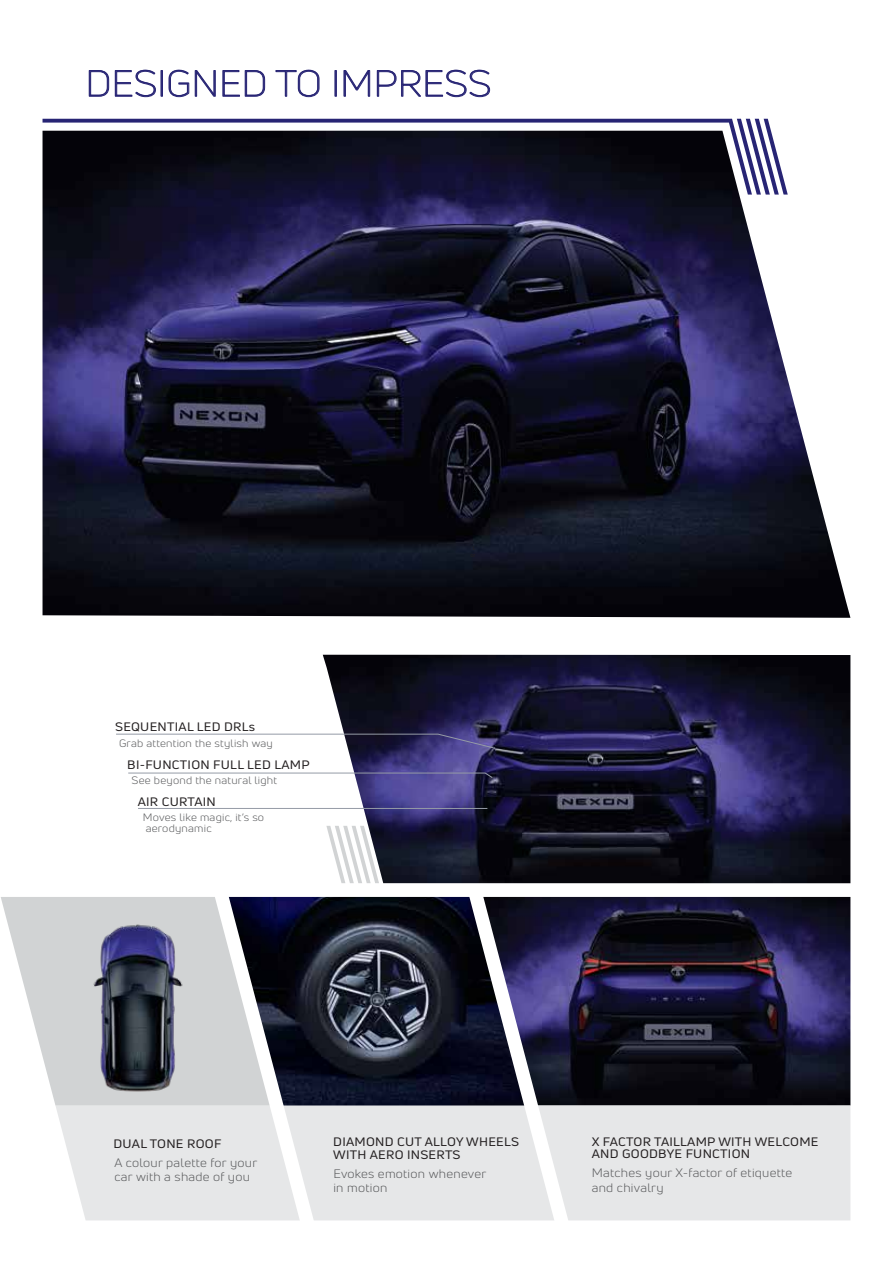
<style>
.page{position:relative;width:893px;height:1263px;background:#fff}
.page>*{position:absolute;margin:0;border:0;box-sizing:border-box;transform-origin:0 0}
.t1{font:300 36px "Uni Neue";color:#272474;scale:1.1 1}
.t2{font:12px/13px "Uni Neue";letter-spacing:.02em;color:#231f20;scale:1.1 1}
.t3{font:12px/14.4px "Uni Neue";letter-spacing:.02em;color:#58595b;scale:1.1 1}
.t4{font:10.5px/10.8px "Uni Neue";letter-spacing:.02em;color:#58595b;scale:1.1 1}
</style>
<div class="page">
<img style="left:43px;top:195px;width:807px;height:423px">
<svg style="left:43px;top:119px;width:694px;height:76px;background:#272737"></svg>
<svg style="left:737px;top:119px;width:51px;height:76px"></svg>
<svg style="left:89px;top:70px;width:20px;height:27px"></svg>
<svg style="left:115px;top:70px;width:41px;height:27px"></svg>
<div style="left:161px;top:70px;width:2px;height:26px;border:1px solid #272474"></div>
<svg style="left:169px;top:70px;width:20px;height:27px"></svg>
<svg style="left:195px;top:70px;width:21px;height:27px"></svg>
<svg style="left:223px;top:70px;width:42px;height:27px"></svg>
<svg style="left:276px;top:70px;width:43px;height:27px"></svg>
<div style="left:335px;top:70px;width:2px;height:26px;border:1px solid #272474"></div>
<svg style="left:344px;top:70px;width:26px;height:27px"></svg>
<svg style="left:377px;top:70px;width:113px;height:27px"></svg>
<img style="left:579px;top:897px;width:271px;height:208px">
<div style="left:55px;top:1105px;width:795px;height:115px;background:#e6e7e8"></div>
<img style="left:379px;top:897px;width:80px;height:208px">
<svg style="left:1px;top:897px;width:68px;height:208px;fill:#d1d3d4"></svg>
<img style="left:69px;top:897px;width:135px;height:208px">
<svg style="left:459px;top:883px;width:120px;height:338px;background:#7a7a8c"></svg>
<img style="left:323px;top:655px;width:527px;height:228px">
<svg style="left:128px;top:773px;width:365px;height:5px"></svg>
<svg style="left:116px;top:734px;width:378px;height:14px"></svg>
<hr style="left:138px;top:808px;width:349px;height:1px;background:#959ba6">
<svg style="left:204px;top:826px;width:175px;height:395px"></svg>
<h1 class="t1" style="left:85px;top:61px;width:371px">DESIGNED TO IMPRESS</h1>
<p class="t2" style="left:115px;top:720px;width:129px">SEQUENTIAL LED DRLs</p>
<p class="t4" style="left:119px;top:737px;width:141px">Grab attention the stylish way</p>
<p class="t2" style="left:127px;top:758px;width:167px">BI-FUNCTION FULL LED LAMP</p>
<p class="t4" style="left:132px;top:775px;width:134px">See beyond the natural light</p>
<p class="t2" style="left:138px;top:795px;width:73px">AIR CURTAIN</p>
<p class="t4" style="left:143px;top:812px;width:112px">Moves like magic, it’s so aerodynamic</p>
<p class="t2" style="left:333px;top:1135px;width:170px">DIAMOND CUT ALLOY WHEELS<br>WITH AERO INSERTS</p>
<p class="t2" style="left:114px;top:1137px;width:100px">DUAL TONE ROOF</p>
<p class="t3" style="left:114px;top:1155px;width:131px">A colour palette for your car with a shade of you</p>
<p class="t3" style="left:333px;top:1166px;width:141px">Evokes emotion whenever in motion</p>
<p class="t2" style="left:592px;top:1136px;width:208px;line-height:11.7px">X FACTOR TAILLAMP WITH WELCOME<br>AND GOODBYE FUNCTION</p>
<p class="t3" style="left:592px;top:1166px;width:184px">Matches your X-factor of etiquette and chivalry</p>
</div>
